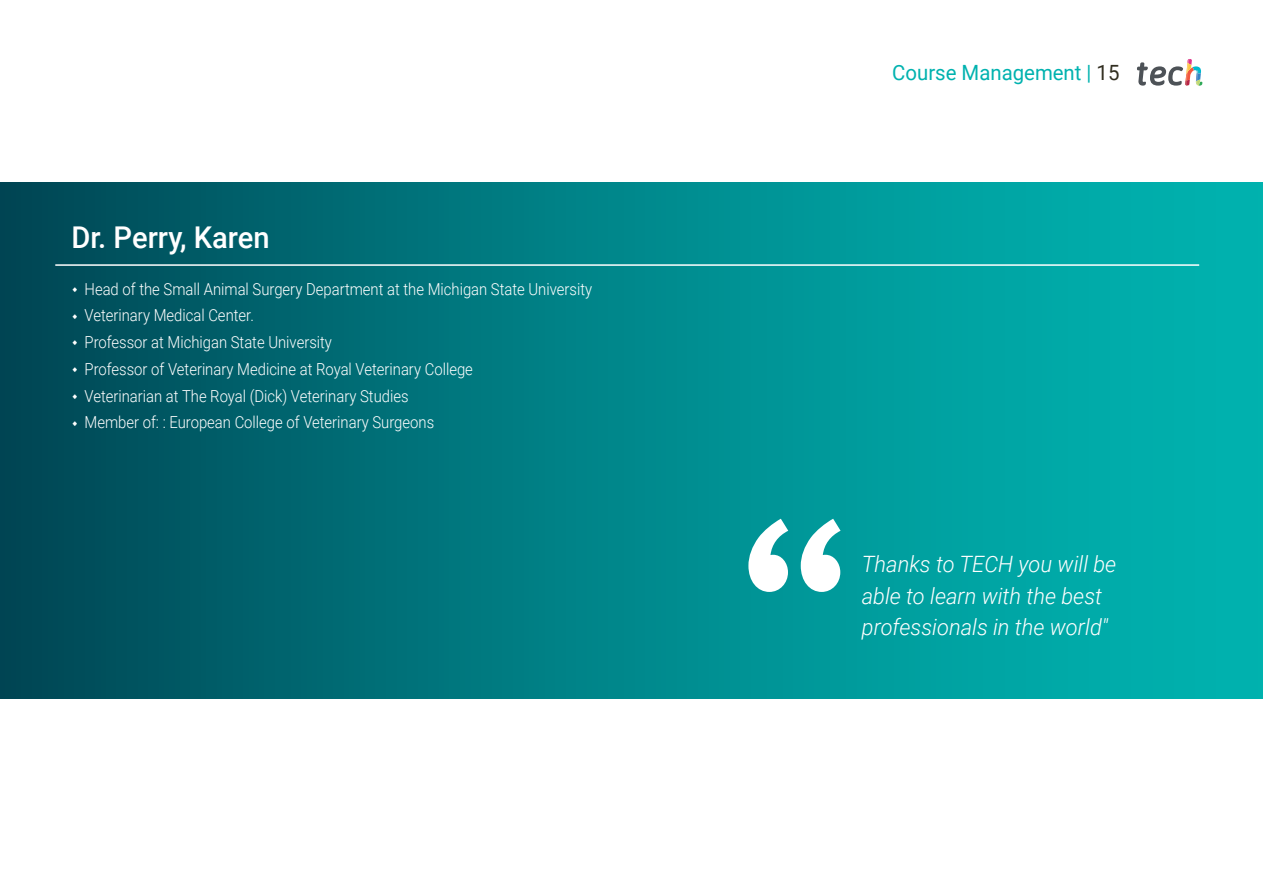
<style>
.page{position:relative;width:1263px;height:893px;background:#fff}
.page>*{position:absolute;margin:0;border:0;box-sizing:border-box;transform-origin:0 0}
.t1{font:500 30px "Roboto";color:#fff}
.t2{font:italic 300 22.5px/31.5px "Roboto";color:#fff}
.t3{font:21px "Roboto";color:#00b2af}
.t4{font:300 16.5px/26.7px "Roboto";color:#fff;scale:.9 1}
.s1{color:#312e20}
</style>
<div class="page">
<div style="left:0;top:182px;width:1263px;height:516px;background:linear-gradient(to right,#004b59,#00bdb8)"></div>
<svg style="left:748px;top:519px;width:92px;height:73px"></svg>
<svg style="left:1137px;top:59px;width:65px;height:27px"></svg>
<hr style="left:55px;top:264px;width:1144px;height:2px;background:#fff">
<svg style="left:73px;top:287px;width:4px;height:5px"></svg>
<svg style="left:73px;top:314px;width:4px;height:5px"></svg>
<svg style="left:73px;top:340px;width:4px;height:5px"></svg>
<svg style="left:73px;top:367px;width:4px;height:5px"></svg>
<svg style="left:73px;top:394px;width:4px;height:5px"></svg>
<svg style="left:73px;top:421px;width:4px;height:5px"></svg>
<h1 class="t1" style="left:71px;top:216px;width:200px">Dr. Perry, Karen</h1>
<p class="t4" style="left:85px;top:275px;width:566px">Head of the Small Animal Surgery Department at the Michigan State University Veterinary Medical Center.<br>Professor at Michigan State University<br>Professor of Veterinary Medicine at Royal Veterinary College<br>Veterinarian at The Royal (Dick) Veterinary Studies<br>Member of: : European College of Veterinary Surgeons</p>
<p class="t3" style="left:892px;top:57px;width:229px">Course Management | <span class="s1">15</span></p>
<h2 class="t2" style="left:862px;top:548px;width:256px">Thanks to TECH you will be able to learn with the best professionals in the world"</h2>
</div>
